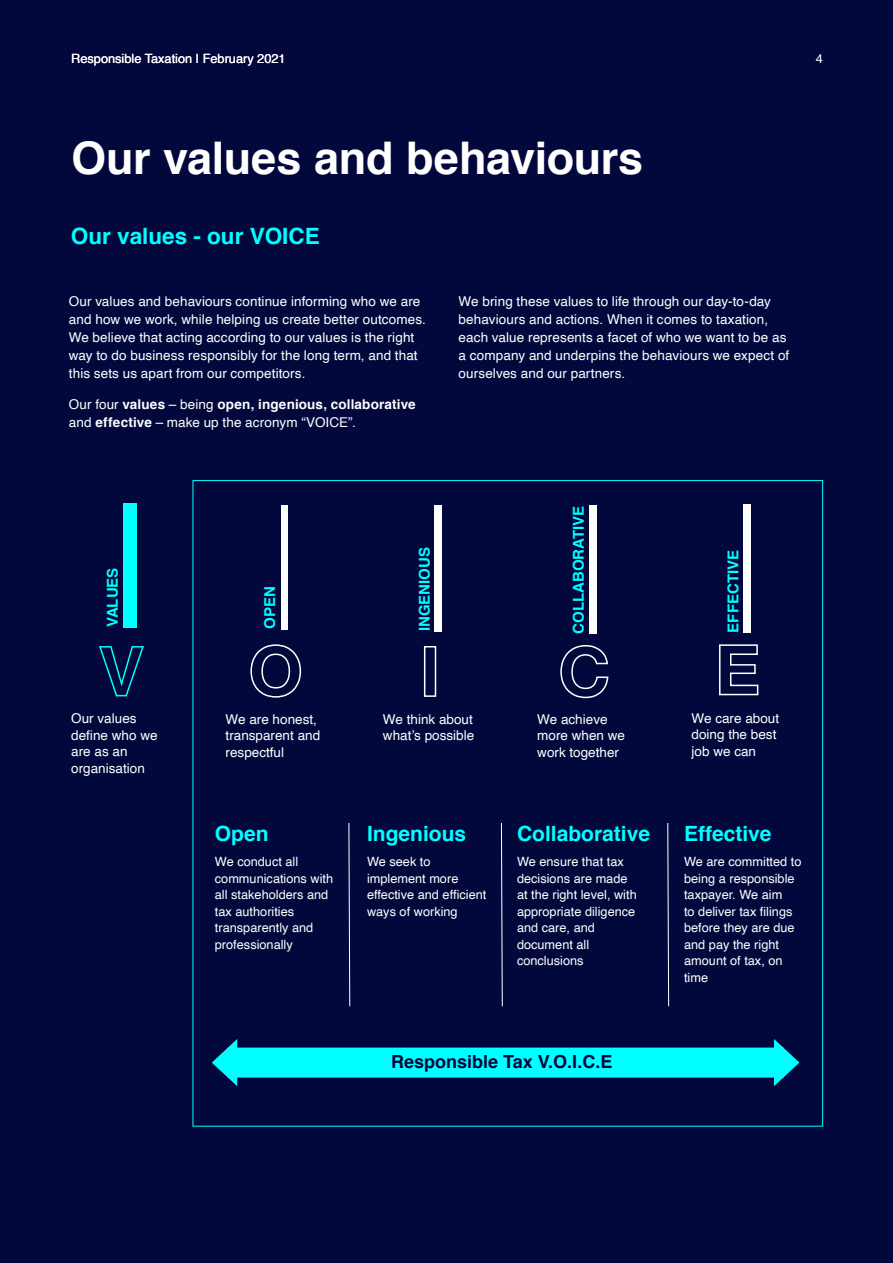
<style>
.page{position:relative;width:893px;height:1263px;background:#02083c}
.page>*{position:absolute;margin:0;border:0;box-sizing:border-box;transform-origin:0 0}
.t1{font:700 45px "Helvetica";letter-spacing:-.005em;color:#fff}
.t2{font:700 22.5px "Helvetica";color:#0ff}
.t3{font:700 21px "Helvetica";color:#0ff}
.t4{font:700 18px "Helvetica";color:#02083c}
.t5{font:700 15px "Helvetica";color:#0ff}
.t6{font:13.5px/16.5px "Helvetica";letter-spacing:.005em;color:#fff}
.t7{font:700 13.5px/18px "Helvetica";letter-spacing:.01em;color:#fff}
.t8{font:12.75px/16.5px "Helvetica";color:#fff}
.s1{font-weight:400}
</style>
<div class="page">
<svg style="left:99px;top:646px;width:45px;height:51px"></svg>
<div style="left:123px;top:503px;width:13px;height:124px;background:#0ff"></div>
<div style="left:281px;top:505px;width:7px;height:124px;background:#fff"></div>
<svg style="left:250px;top:644px;width:52px;height:54px"></svg>
<div style="left:434px;top:505px;width:8px;height:126px;background:#fff"></div>
<div style="left:424px;top:646px;width:12px;height:51px;border:2px solid #fff"></div>
<div style="left:589px;top:505px;width:7px;height:129px;background:#fff"></div>
<svg style="left:560px;top:645px;width:49px;height:54px"></svg>
<div style="left:743px;top:504px;width:7px;height:129px;background:#fff"></div>
<svg style="left:719px;top:644px;width:40px;height:52px"></svg>
<svg style="left:348px;top:823px;width:2px;height:184px"></svg>
<svg style="left:501px;top:823px;width:2px;height:184px"></svg>
<svg style="left:667px;top:823px;width:2px;height:184px"></svg>
<div style="left:227px;top:1047px;width:557px;height:30px;background:#0ff"></div>
<svg style="left:212px;top:1039px;width:25px;height:47px"></svg>
<svg style="left:774px;top:1039px;width:25px;height:47px"></svg>
<p class="t8" style="left:71px;top:50px;width:216px">Responsible Taxation | February 2021</p>
<p class="t8" style="left:816px;top:50px;width:9px">4</p>
<h1 class="t1" style="left:71px;top:122px;width:573px">Our values and behaviours</h1>
<h2 class="t2" style="left:71px;top:218px;width:250px">Our values - our VOICE</h2>
<p class="t6" style="left:69px;top:293px;width:359px;line-height:18px">Our values and behaviours continue informing who we are and how we work, while helping us create better outcomes.<br>We believe that acting according to our values is the right way to do business responsibly for the long term, and that this sets us apart from our competitors.</p>
<p class="t7" style="left:69px;top:395px;width:348px"><span class="s1">Our four</span> values <span class="s1">– being</span> open, ingenious, collaborative <span class="s1">and</span> effective <span class="s1">– make up the acronym “VOICE”.</span></p>
<p class="t6" style="left:459px;top:293px;width:332px;line-height:18px">We bring these values to life through our day-to-day behaviours and actions. When it comes to taxation, each value represents a facet of who we want to be as a company and underpins the behaviours we expect of ourselves and our partners.</p>
<p class="t5" style="left:100px;top:627px;width:61px;rotate:-90deg">VALUES</p>
<p class="t5" style="left:258px;top:629px;width:44px;rotate:-90deg">OPEN</p>
<p class="t5" style="left:412px;top:631px;width:86px;rotate:-90deg">INGENIOUS</p>
<p class="t5" style="left:566px;top:634px;width:130px;rotate:-90deg">COLLABORATIVE</p>
<p class="t5" style="left:721px;top:633px;width:84px;rotate:-90deg">EFFECTIVE</p>
<p class="t6" style="left:71px;top:710px;width:88px">Our values define who we are as an organisation</p>
<p class="t6" style="left:226px;top:711px;width:96px">We are honest, transparent and respectful</p>
<h3 class="t3" style="left:215px;top:817px;width:55px">Open</h3>
<p class="t8" style="left:215px;top:854px;width:120px">We conduct all communications with all stakeholders and tax authorities transparently and professionally</p>
<p class="t6" style="left:383px;top:711px;width:93px">We think about what’s possible</p>
<h3 class="t3" style="left:367px;top:817px;width:101px">Ingenious</h3>
<p class="t8" style="left:367px;top:854px;width:121px">We seek to implement more effective and efficient ways of working</p>
<p class="t6" style="left:537px;top:711px;width:89px">We achieve more when we work together</p>
<h3 class="t3" style="left:517px;top:817px;width:135px">Collaborative</h3>
<p class="t8" style="left:517px;top:854px;width:121px">We ensure that tax decisions are made at the right level, with appropriate diligence and care, and document all conclusions</p>
<h3 class="t4" style="left:391px;top:1047px;width:223px">Responsible Tax V.O.I.C.E</h3>
<p class="t6" style="left:692px;top:710px;width:89px">We care about doing the best job we can</p>
<h3 class="t3" style="left:684px;top:817px;width:89px">Effective</h3>
<p class="t8" style="left:684px;top:854px;width:119px">We are committed to being a responsible taxpayer. We aim<br>to deliver tax filings before they are due and pay the right amount of tax, on time</p>
</div>
